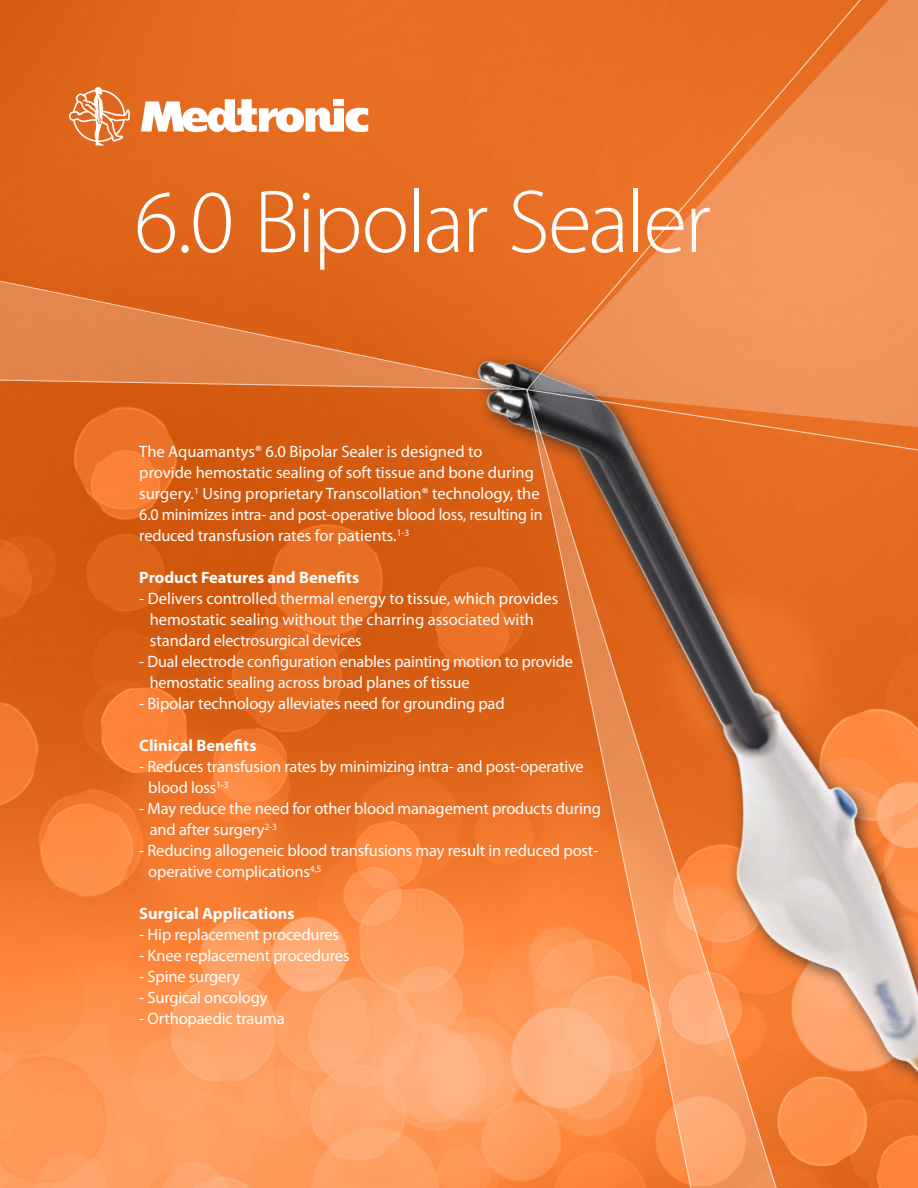
<style>
.page{position:relative;width:918px;height:1188px;background:#fff}
.page>*{position:absolute;margin:0;border:0;box-sizing:border-box;transform-origin:0 0}
.Product{font:300 90px "Myriad Pro";letter-spacing:-.03em;color:#fff}
.t1{font:16.5px "Myriad Pro";letter-spacing:-.01em;color:#fff}
.t2{font:700 16.5px "Myriad Pro";color:#fff}
</style>
<div class="page">
<img style="left:0;top:0;width:918px;height:1188px">
<img style="left:316px;top:244px;width:602px;height:899px">
<svg style="left:0;top:276px;width:526px;height:115px;background:#dc7332"></svg>
<svg style="left:526px;top:457px;width:275px;height:731px;background:#e18146"></svg>
<svg style="left:526px;top:0;width:392px;height:457px;background:#e68041"></svg>
<svg style="left:69px;top:87px;width:61px;height:59px;background:#e78c54"></svg>
<svg style="left:141px;top:99px;width:227px;height:33px"></svg>
<div style="left:334px;top:99px;width:10px;height:7px;background:#fff"></div>
<p class="Product" style="left:134px;top:168px;width:578px">6.0 Bipolar Sealer</p>
<p class="t1" style="left:139px;top:441px;width:345px">The Aquamantys® 6.0 Bipolar Sealer is designed to</p>
<p class="t1" style="left:139px;top:462px;width:396px">provide hemostatic sealing of soft tissue and bone during</p>
<p class="t1" style="left:139px;top:483px;width:402px">surgery.<sup>1</sup> Using proprietary Transcollation® technology, the</p>
<p class="t1" style="left:139px;top:504px;width:405px">6.0 minimizes intra- and post-operative blood loss, resulting in</p>
<p class="t1" style="left:139px;top:525px;width:272px">reduced transfusion rates for patients.<sup>1-3</sup></p>
<p class="t2" style="left:139px;top:567px;width:221px">Product Features and Benefits</p>
<p class="t1" style="left:139px;top:588px;width:421px">- Delivers controlled thermal energy to tissue, which provides</p>
<p class="t1" style="left:150px;top:609px;width:386px">hemostatic sealing without the charring associated with</p>
<p class="t1" style="left:150px;top:630px;width:213px">standard electrosurgical devices</p>
<p class="t1" style="left:139px;top:651px;width:435px">- Dual electrode configuration enables painting motion to provide</p>
<p class="t1" style="left:150px;top:672px;width:321px">hemostatic sealing across broad planes of tissue</p>
<p class="t1" style="left:139px;top:693px;width:367px">- Bipolar technology alleviates need for grounding pad</p>
<p class="t2" style="left:139px;top:735px;width:119px">Clinical Benefits</p>
<p class="t1" style="left:139px;top:756px;width:446px">- Reduces transfusion rates by minimizing intra- and post-operative</p>
<p class="t1" style="left:148px;top:777px;width:82px">blood loss<sup>1-3</sup></p>
<p class="t1" style="left:139px;top:798px;width:463px">- May reduce the need for other blood management products during</p>
<p class="t1" style="left:150px;top:819px;width:129px">and after surgery<sup>2-3</sup></p>
<p class="t1" style="left:139px;top:840px;width:460px">- Reducing allogeneic blood transfusions may result in reduced post-</p>
<p class="t1" style="left:148px;top:861px;width:175px">operative complications<sup>4,5</sup></p>
<p class="t2" style="left:139px;top:903px;width:157px">Surgical Applications</p>
<p class="t1" style="left:139px;top:924px;width:201px">- Hip replacement procedures</p>
<p class="t1" style="left:139px;top:945px;width:212px">- Knee replacement procedures</p>
<p class="t1" style="left:139px;top:966px;width:102px">- Spine surgery</p>
<p class="t1" style="left:139px;top:987px;width:130px">- Surgical oncology</p>
<p class="t1" style="left:139px;top:1008px;width:147px">- Orthopaedic trauma</p>
</div>
